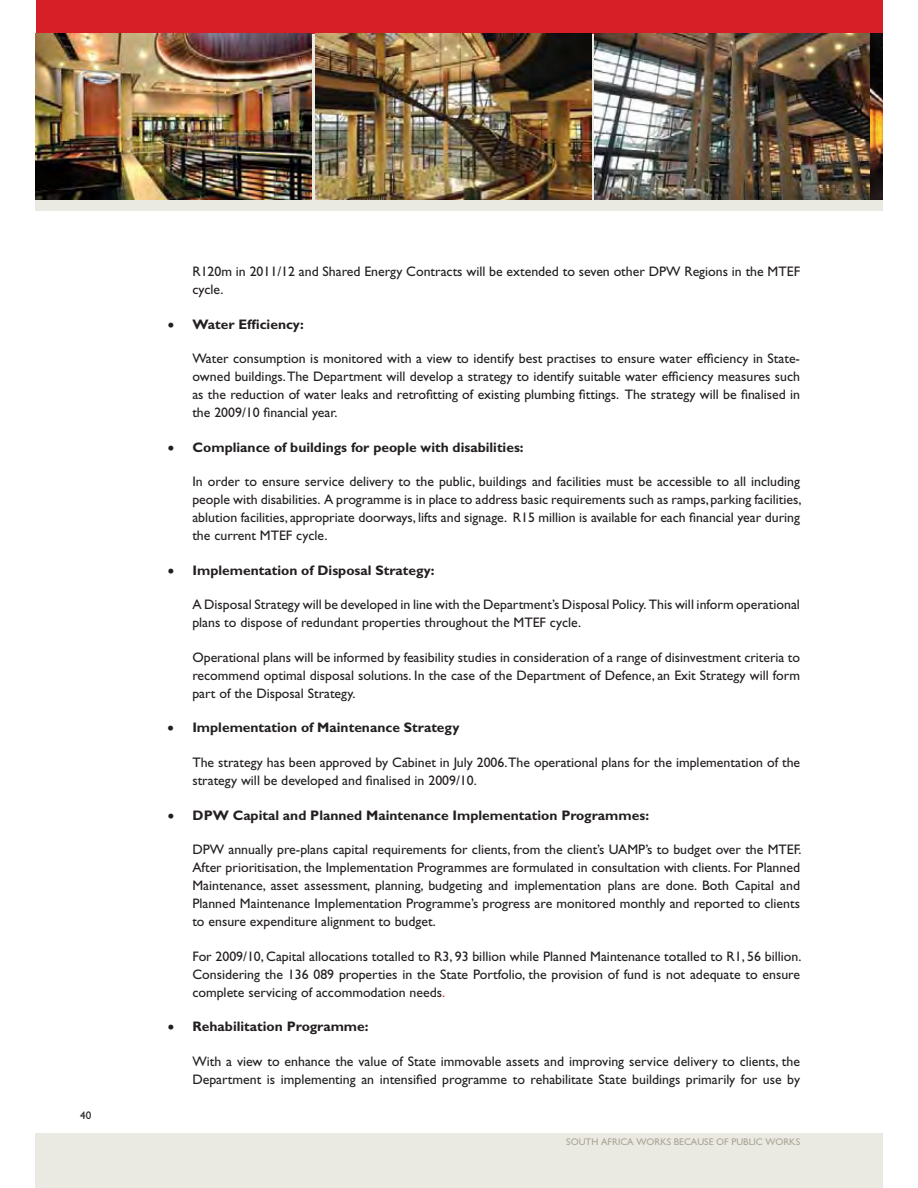
<style>
.page{position:relative;width:918px;height:1188px;background:#fff}
.page>*{position:absolute;margin:0;border:0;box-sizing:border-box;transform-origin:0 0}
.t1{font:13.8px/18px "Gill Sans Std";color:#231f20;text-align:justify}
.t2{font:700 13.8px "Gill Sans Std";color:#231f20}
.t3{font:11.1px "Gill Sans";color:#231f20}
.t4{font:9.75px "Gill Sans";color:#aaa594}
.s1{color:#ed2024}
</style>
<div class="page">
<div style="left:36px;top:1px;width:835px;height:33px;background:#d61f26"></div>
<div style="left:36px;top:34px;width:835px;height:177px;background:#eae9e2"></div>
<div style="left:36px;top:1133px;width:835px;height:55px;background:#eae9e2"></div>
<div style="left:871px;top:1px;width:11px;height:33px;background:#d61f26"></div>
<div style="left:871px;top:34px;width:11px;height:177px;background:#eae9e2"></div>
<div style="left:871px;top:1133px;width:11px;height:55px;background:#eae9e2"></div>
<img style="left:595px;top:34px;width:287px;height:166px">
<img style="left:315px;top:34px;width:276px;height:166px">
<img style="left:36px;top:34px;width:275px;height:166px">
<p class="t3" style="left:80px;top:1112px;width:13px">40</p>
<p class="t1" style="left:192px;top:264px;width:609px">R120m in 2011/12 and Shared Energy Contracts will be extended to seven other DPW Regions in the MTEF cycle.</p>
<p class="t2" style="left:193px;top:319px;width:113px">Water Efficiency:</p>
<p class="t1" style="left:192px;top:351px;width:609px">Water consumption is monitored with a view to identify best practises to ensure water efficiency in State&shy;owned buildings. The Department will develop a strategy to identify suitable water efficiency measures such as the reduction of water leaks and retrofitting of existing plumbing fittings. The strategy will be finalised in the 2009/10 financial year.</p>
<p class="t2" style="left:193px;top:442px;width:333px">Compliance of buildings for people with disabilities:</p>
<p class="t1" style="left:192px;top:474px;width:611px">In order to ensure service delivery to the public, buildings and facilities must be accessible to all including people with disabilities. A programme is in place to address basic requirements such as ramps, parking facilities, ablution facilities, appropriate doorways, lifts and signage. R15 million is available for each financial year during the current MTEF cycle.</p>
<p class="t2" style="left:193px;top:565px;width:244px">Implementation of Disposal Strategy:</p>
<p class="t1" style="left:192px;top:597px;width:609px">A Disposal Strategy will be developed in line with the Department’s Disposal Policy. This will inform operational plans to dispose of redundant properties throughout the MTEF cycle.</p>
<p class="t1" style="left:192px;top:650px;width:609px">Operational plans will be informed by feasibility studies in consideration of a range of disinvestment criteria to recommend optimal disposal solutions. In the case of the Department of Defence, an Exit Strategy will form part of the Disposal Strategy.</p>
<p class="t2" style="left:192px;top:723px;width:269px">Implementation of Maintenance Strategy</p>
<p class="t1" style="left:192px;top:755px;width:609px">The strategy has been approved by Cabinet in July 2006.The operational plans for the implementation of the strategy will be developed and finalised in 2009/10.</p>
<p class="t2" style="left:193px;top:810px;width:458px">DPW Capital and Planned Maintenance Implementation Programmes:</p>
<p class="t1" style="left:192px;top:842px;width:611px">DPW annually pre-plans capital requirements for clients, from the client’s UAMP’s to budget over the MTEF.<br>After prioritisation, the Implementation Programmes are formulated in consultation with clients. For Planned Maintenance, asset assessment, planning, budgeting and implementation plans are done. Both Capital and Planned Maintenance Implementation Programme’s progress are monitored monthly and reported to clients to ensure expenditure alignment to budget.</p>
<p class="t1" style="left:192px;top:949px;width:611px">For 2009/10, Capital allocations totalled to R3, 93 billion while Planned Maintenance totalled to R1, 56 billion.<br>Considering the 136 089 properties in the State Portfolio, the provision of fund is not adequate to ensure complete servicing of accommodation needs<span class="s1">.</span></p>
<p class="t2" style="left:193px;top:1021px;width:178px">Rehabilitation Programme:</p>
<p class="t1" style="left:192px;top:1054px;width:609px">With a view to enhance the value of State immovable assets and improving service delivery to clients, the<br>Department is implementing an intensified programme to rehabilitate State buildings primarily for use by</p>
<p class="t4" style="left:566px;top:1139px;width:235px">SOUTH AFRICA WORKS BECAUSE OF PUBLIC WORKS</p>
</div>
